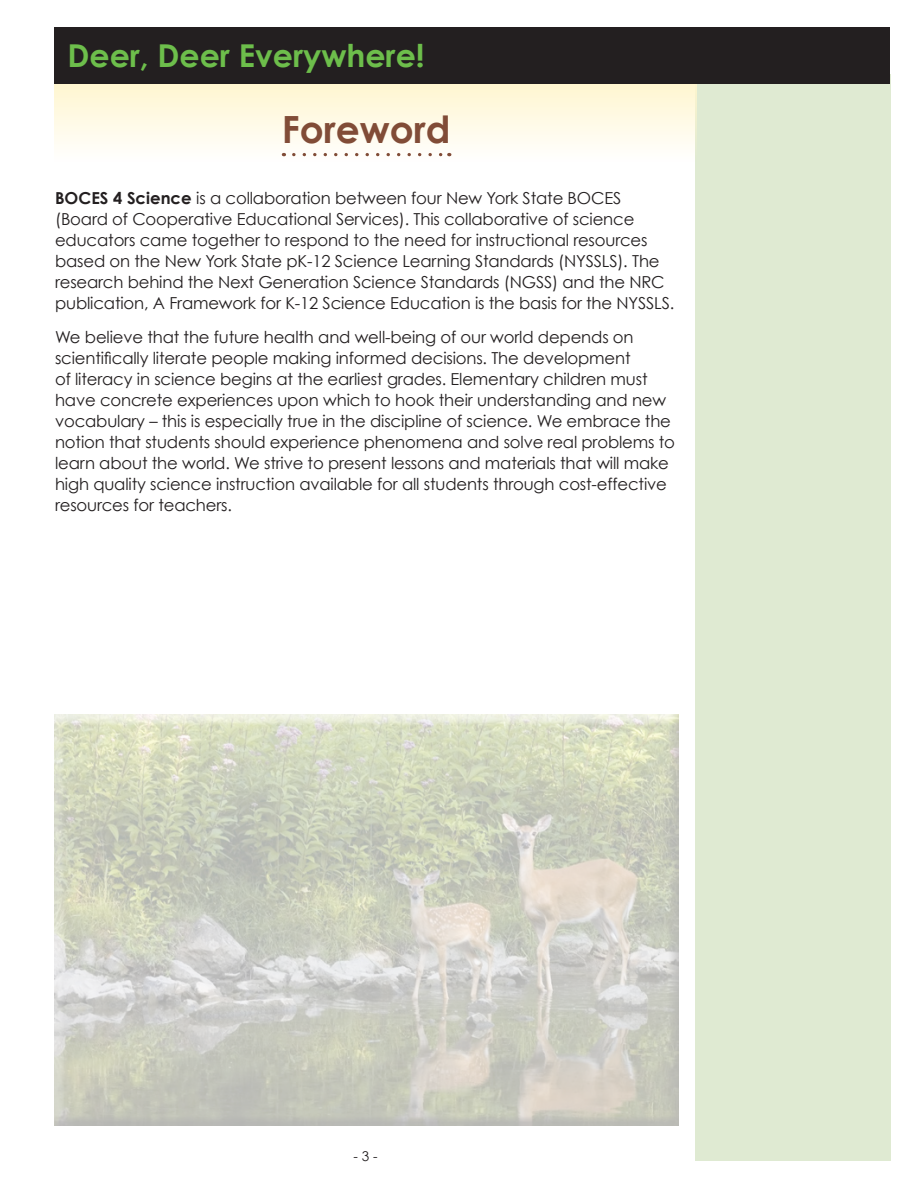
<style>
.page{position:relative;width:918px;height:1188px;background:#fff}
.page>*{position:absolute;margin:0;border:0;box-sizing:border-box;transform-origin:0 0}
.Heading1{font:700 37.5px "Century Gothic";color:#814c37}
.t1{font:700 31.5px "Century Gothic";color:#6dbe4b}
.text{font:16.5px/21px "Century Gothic";letter-spacing:-.01em;color:#231f20}
.t2{font:13.5px "Century Gothic";color:#231f20}
.s1{font-weight:700}
</style>
<div class="page">
<div style="left:696px;top:75px;width:195px;height:1086px;background:#dfead2"></div>
<svg style="left:54px;top:83px;width:643px;height:79px"></svg>
<svg style="left:294px;top:153px;width:156px;height:3px"></svg>
<div style="left:54px;top:714px;width:625px;height:411px;background:#231f20;opacity:.75"></div>
<div style="left:54px;top:27px;width:836px;height:56px;background:#231f20"></div>
<p class="t1" style="left:68px;top:36px;width:359px">Deer, Deer Everywhere!</p>
<p class="Heading1" style="left:282px;top:105px;width:170px">Foreword</p>
<p class="text" style="left:55px;top:187px;width:621px"><span class="s1">BOCES 4 Science</span> is a collaboration between four New York State BOCES (Board of Cooperative Educational Services). This collaborative of science educators came together to respond to the need for instructional resources based on the New York State pK-12 Science Learning Standards (NYSSLS). The research behind the Next Generation Science Standards (NGSS) and the NRC publication, A Framework for K-12 Science Education is the basis for the NYSSLS.</p>
<p class="text" style="left:55px;top:326px;width:621px">We believe that the future health and well-being of our world depends on scientifically literate people making informed decisions. The development<br>of literacy in science begins at the earliest grades. Elementary children must have concrete experiences upon which to hook their understanding and new vocabulary – this is especially true in the discipline of science. We embrace the notion that students should experience phenomena and solve real problems to learn about the world. We strive to present lessons and materials that will make high quality science instruction available for all students through cost-effective resources for teachers.</p>
<p class="t2" style="left:354px;top:1148px;width:25px">- 3 -</p>
</div>
